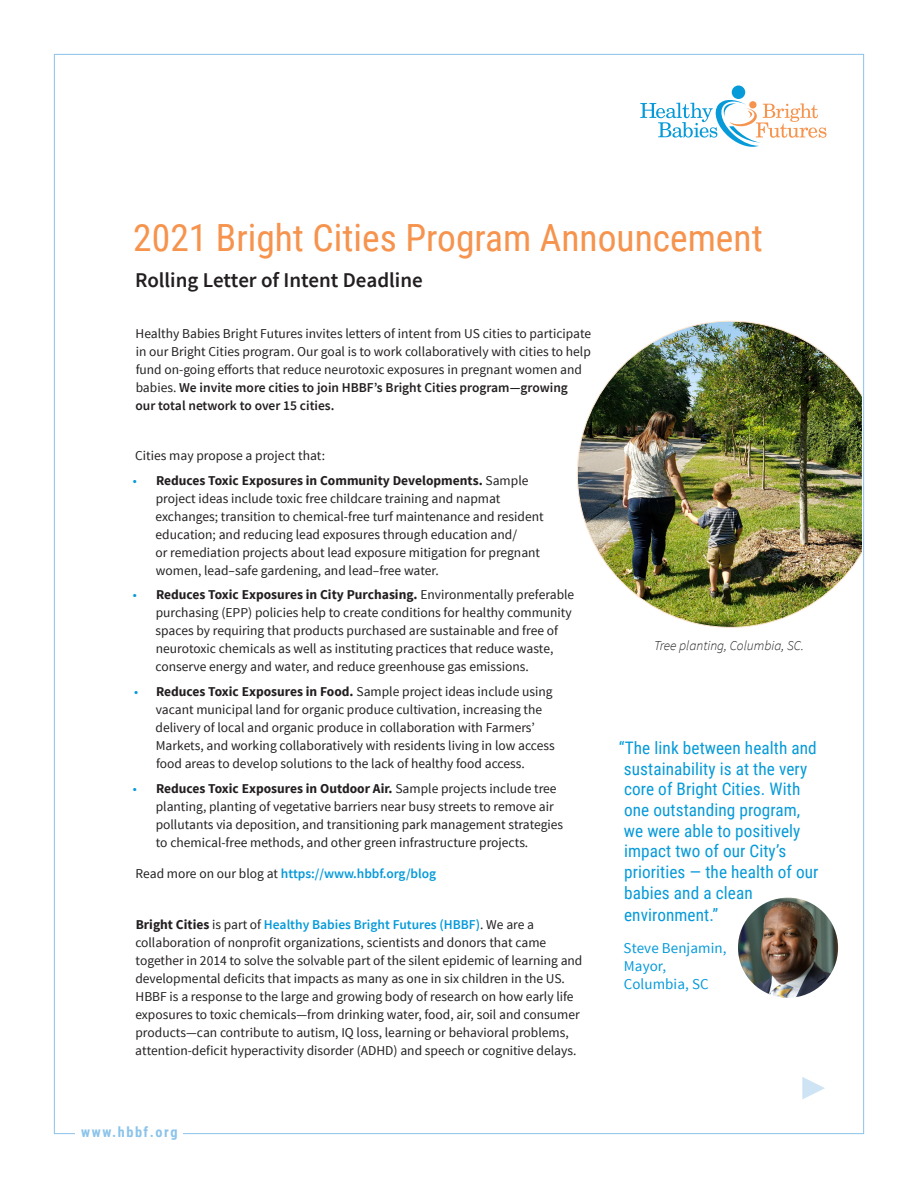
<style>
.page{position:relative;width:918px;height:1188px;background:#fff}
.page>*{position:absolute;margin:0;border:0;box-sizing:border-box;transform-origin:0 0}
.Body_text{font:37.5px "Roboto Condensed";color:#f6934d}
.Body_text-2{font:600 21px "Source Sans Pro";color:#231f20}
.Body_text_larger{font:17.25px/20.7px "Roboto Condensed";letter-spacing:.005em;color:#069ad9}
.Body_text_larger-2{font:15px/18px "Source Sans Pro";letter-spacing:.005em;color:#069ad9}
.t1{font:700 14.25px "Roboto Condensed";letter-spacing:.11em;color:#8bc3ea}
.Body_text-3{font:13.5px/18px "Source Sans Pro";color:#231f20}
.Body_text-4{font:600 13.5px "Source Sans Pro";letter-spacing:-.005em;color:#069ad9}
.Body_text-5{font:italic 300 13.5px "Source Sans Pro";color:#231f20}
.s1{font-weight:600}
.s2{color:#069ad9}
.s3{font-weight:700}
.s4{font-weight:400;color:#231f20}
.s5{font-weight:600;color:#069ad9}
</style>
<div class="page">
<div style="left:732px;top:86px;width:13px;height:13px;background:#069ad9;border-radius:50%"></div>
<svg style="left:640px;top:98px;width:186px;height:49px"></svg>
<img style="left:577px;top:321px;width:307px;height:306px;border-radius:153px">
<div style="left:862px;top:322px;width:56px;height:402px;background:#fff"></div>
<img style="left:738px;top:898px;width:100px;height:100px;border-radius:50px">
<svg style="left:802px;top:1077px;width:23px;height:23px"></svg>
<p class="Body_text" style="left:133px;top:211px;width:631px">2021 Bright Cities Program Announcement</p>
<p class="Body_text-2" style="left:135px;top:267px;width:289px">Rolling Letter of Intent Deadline</p>
<p class="Body_text-3" style="left:135px;top:324px;width:457px">Healthy Babies Bright Futures invites letters of intent from US cities to participate in our Bright Cities program. Our goal is to work collaboratively with cities to help fund on-going efforts that reduce neurotoxic exposures in pregnant women and babies. <span class="s1">We invite more cities to join HBBF’s Bright Cities program—growing<br>our total network to over 15 cities.</span></p>
<p class="Body_text-3" style="left:135px;top:447px;width:191px">Cities may propose a project that:</p>
<p class="Body_text-3" style="left:156px;top:471px;width:390px;text-indent:-23px"><span class="s2">•</span> <span class="s3">Reduces Toxic Exposures in Community Developments.</span> Sample project ideas include toxic free childcare training and napmat exchanges; transition to chemical-free turf maintenance and resident education; and reducing lead exposures through education and/<br>or remediation projects about lead exposure mitigation for pregnant women, lead–safe gardening, and lead–free water.</p>
<p class="Body_text-3" style="left:156px;top:586px;width:420px;text-indent:-23px"><span class="s2">•</span> <span class="s3">Reduces Toxic Exposures in City Purchasing.</span> Environmentally preferable purchasing (EPP) policies help to create conditions for healthy community spaces by requiring that products purchased are sustainable and free of neurotoxic chemicals as well as instituting practices that reduce waste, conserve energy and water, and reduce greenhouse gas emissions.</p>
<p class="Body_text-3" style="left:156px;top:683px;width:401px;text-indent:-21px"><span class="s2">•</span> <span class="s3">Reduces Toxic Exposures in Food.</span> Sample project ideas include using vacant municipal land for organic produce cultivation, increasing the delivery of local and organic produce in collaboration with Farmers’ Markets, and working collaboratively with residents living in low access food areas to develop solutions to the lack of healthy food access.</p>
<p class="Body_text-3" style="left:156px;top:780px;width:409px;text-indent:-23px"><span class="s2">•</span> <span class="s3">Reduces Toxic Exposures in Outdoor Air.</span> Sample projects include tree planting, planting of vegetative barriers near busy streets to remove air pollutants via deposition, and transitioning park management strategies to chemical-free methods, and other green infrastructure projects.</p>
<p class="Body_text-4" style="left:136px;top:865px;width:302px"><span class="s4">Read more on our blog at</span> https://www.hbbf.org/blog</p>
<p class="Body_text-3" style="left:135px;top:915px;width:449px"><span class="s3">Bright Cities</span> is part of <span class="s5">Healthy Babies Bright Futures (HBBF)</span>. We are a collaboration of nonprofit organizations, scientists and donors that came together in 2014 to solve the solvable part of the silent epidemic of learning and developmental deficits that impacts as many as one in six children in the US.<br>HBBF is a response to the large and growing body of research on how early life exposures to toxic chemicals—from drinking water, food, air, soil and consumer products—can contribute to autism, IQ loss, learning or behavioral problems, attention-deficit hyperactivity disorder (ADHD) and speech or cognitive delays.</p>
<p class="t1" style="left:81px;top:1122px;width:98px">www.hbbf.org</p>
<p class="Body_text-5" style="left:654px;top:637px;width:151px">Tree planting, Columbia, SC.</p>
<p class="Body_text_larger" style="left:619px;top:737px;width:201px">“The link between health and sustainability is at the very core of Bright Cities. With one outstanding program, we were able to positively impact two of our City’s priorities — the health of our babies and a clean</p>
<p class="Body_text_larger" style="left:624px;top:904px;width:96px">environment.”</p>
<p class="Body_text_larger-2" style="left:624px;top:939px;width:104px">Steve Benjamin,<br>Mayor,<br>Columbia, SC</p>
</div>
